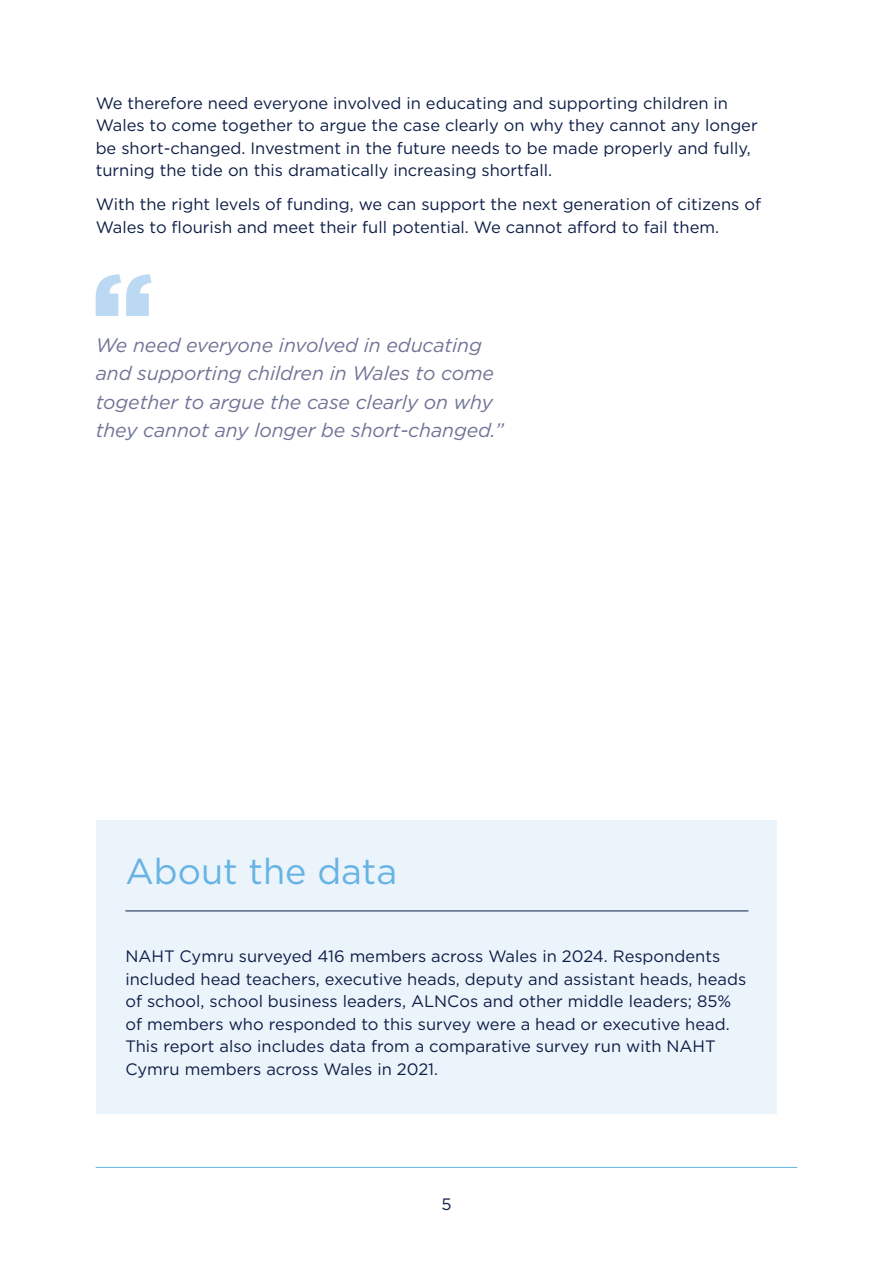
<style>
.page{position:relative;width:893px;height:1263px;background:#fff}
.page>*{position:absolute;margin:0;border:0;box-sizing:border-box;transform-origin:0 0}
.Heading_24pt__rule_b{font:36px "Gotham";color:#66b3e4}
.Quote_13_19{font:italic 19.5px/28.5px "Gotham";letter-spacing:-.005em;color:#707496}
._2__Body_text_11_15p{font:16.5px/22.5px "Gotham";color:#0d1e46}
</style>
<div class="page">
<hr style="left:96px;top:1167px;width:701px;height:1px;background:#66b3e4">
<div style="left:96px;top:821px;width:681px;height:293px;background:#ebf3fb"></div>
<hr style="left:125px;top:910px;width:623px;height:1px;background:#0d1e46">
<svg style="left:96px;top:274px;width:56px;height:42px"></svg>
<p class="_2__Body_text_11_15p" style="left:96px;top:91px;width:664px">We therefore need everyone involved in educating and supporting children in Wales to come together to argue the case clearly on why they cannot any longer be short-changed. Investment in the future needs to be made properly and fully, turning the tide on this dramatically increasing shortfall.</p>
<p class="_2__Body_text_11_15p" style="left:96px;top:193px;width:667px">With the right levels of funding, we can support the next generation of citizens of<br>Wales to flourish and meet their full potential. We cannot afford to fail them.</p>
<p class="Quote_13_19" style="left:96px;top:330px;width:409px">We need everyone involved in educating and supporting children in Wales to come together to argue the case clearly on why they cannot any longer be short-changed.”</p>
<p class="Heading_24pt__rule_b" style="left:125px;top:848px;width:273px">About the data</p>
<p class="_2__Body_text_11_15p" style="left:125px;top:945px;width:622px">NAHT Cymru surveyed 416 members across Wales in 2024. Respondents included head teachers, executive heads, deputy and assistant heads, heads of school, school business leaders, ALNCos and other middle leaders; 85% of members who responded to this survey were a head or executive head.<br>This report also includes data from a comparative survey run with NAHT Cymru members across Wales in 2021.</p>
<p class="_2__Body_text_11_15p" style="left:441px;top:1193px;width:12px">5</p>
</div>
